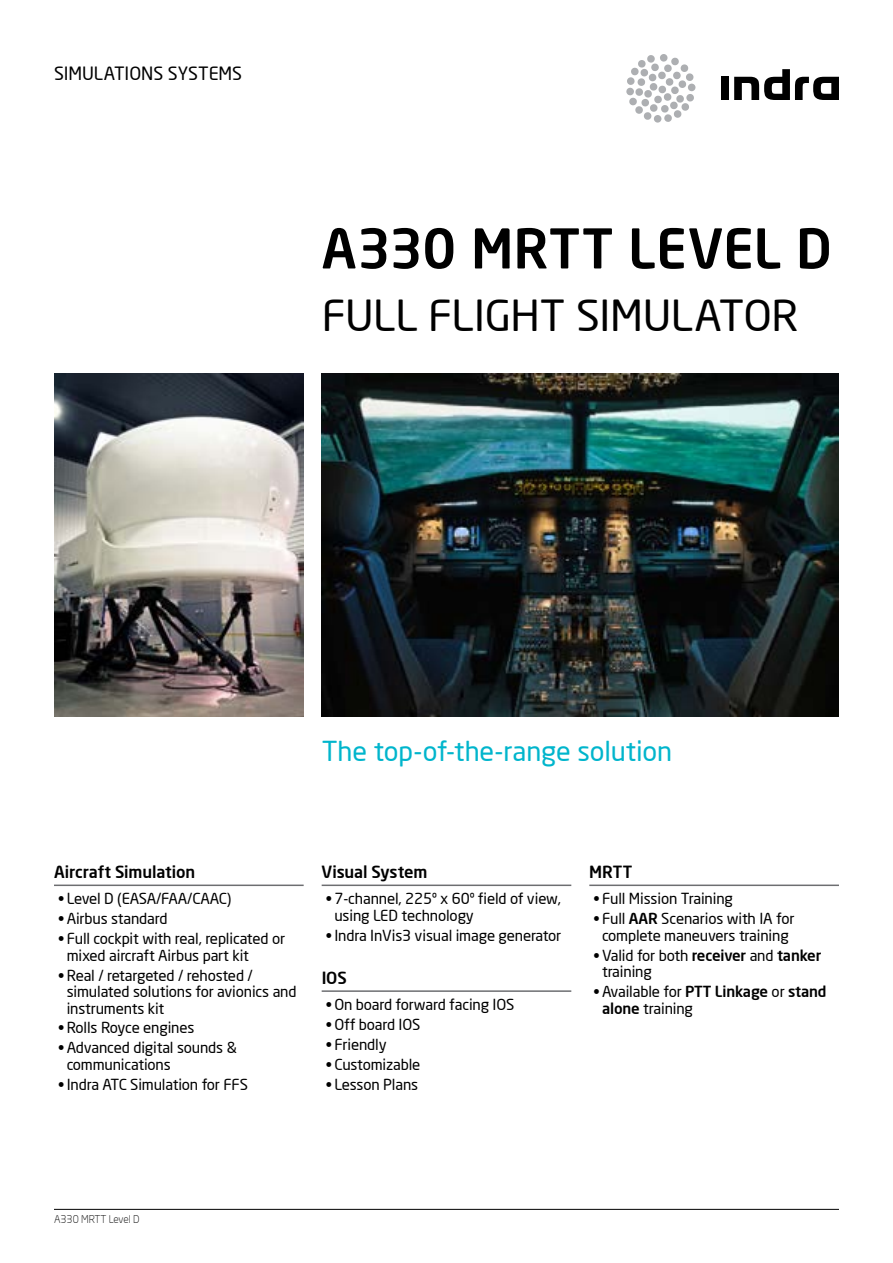
<style>
.page{position:relative;width:893px;height:1263px;background:#fff}
.page>*{position:absolute;margin:0;border:0;box-sizing:border-box;transform-origin:0 0}
.t1{font:500 54px "Neo Sans";color:#000}
.t2{font:42px "Neo Sans";letter-spacing:-.01em;color:#000}
.t3{font:27px "Neo Sans";letter-spacing:-.005em;color:#00b5cc}
.t4{font:18px "Neo Sans";letter-spacing:-.005em;color:#000}
.t5{font:500 16.5px "Neo Sans";letter-spacing:-.005em;color:#000}
.t6{font:15px/16.5px "Neo Sans";letter-spacing:-.01em;color:#000}
.t7{font:300 10.5px "Neo Sans";color:#000}
.s1{font-weight:500}
</style>
<div class="page">
<img style="left:322px;top:374px;width:517px;height:343px">
<hr style="left:54px;top:1209px;width:785px;height:1px;background:#000">
<hr style="left:54px;top:884px;width:250px;height:2px;background:#6d6e71">
<hr style="left:322px;top:884px;width:249px;height:2px;background:#6d6e71">
<hr style="left:589px;top:884px;width:250px;height:2px;background:#6d6e71">
<hr style="left:322px;top:990px;width:249px;height:2px;background:#6d6e71">
<svg style="left:629px;top:55px;width:65px;height:67px"></svg>
<div style="left:626px;top:87px;width:8px;height:9px;background:#adafb2;border-radius:50%"></div>
<div style="left:721px;top:77px;width:7px;height:23px;background:#000"></div>
<svg style="left:734px;top:69px;width:105px;height:31px"></svg>
<img style="left:54px;top:374px;width:250px;height:343px">
<p class="t4" style="left:54px;top:62px;width:190px">SIMULATIONS SYSTEMS</p>
<h1 class="t1" style="left:322px;top:214px;width:512px">A330 MRTT LEVEL D</h1>
<h2 class="t2" style="left:322px;top:290px;width:478px">FULL FLIGHT SIMULATOR</h2>
<h3 class="t3" style="left:322px;top:734px;width:352px">The top-of-the-range solution</h3>
<p class="t5" style="left:54px;top:861px;width:143px">Aircraft Simulation</p>
<p class="t5" style="left:322px;top:861px;width:107px">Visual System</p>
<p class="t5" style="left:589px;top:861px;width:45px">MRTT</p>
<p class="t6" style="left:58px;top:890px;width:175px">• Level D (EASA/FAA/CAAC)</p>
<p class="t6" style="left:58px;top:910px;width:111px">• Airbus standard</p>
<p class="t6" style="left:67px;top:930px;width:220px;text-indent:-9px">• Full cockpit with real, replicated or mixed aircraft Airbus part kit</p>
<p class="t6" style="left:67px;top:966px;width:231px;text-indent:-9px">• Real / retargeted / rehosted / simulated solutions for avionics and instruments kit</p>
<p class="t6" style="left:58px;top:1019px;width:138px">• Rolls Royce engines</p>
<p class="t6" style="left:67px;top:1039px;width:172px;text-indent:-9px">• Advanced digital sounds &amp; communications</p>
<p class="t6" style="left:58px;top:1076px;width:191px">• Indra ATC Simulation for FFS</p>
<p class="t6" style="left:334px;top:890px;width:228px;text-indent:-9px">• 7-channel, 225º x 60º field of view, using LED technology</p>
<p class="t6" style="left:326px;top:927px;width:237px">• Indra InVis3 visual image generator</p>
<p class="t5" style="left:322px;top:967px;width:27px">IOS</p>
<p class="t6" style="left:326px;top:996px;width:190px">• On board forward facing IOS</p>
<p class="t6" style="left:326px;top:1016px;width:96px">• Off board IOS</p>
<p class="t6" style="left:326px;top:1036px;width:62px">• Friendly</p>
<p class="t6" style="left:326px;top:1056px;width:96px">• Customizable</p>
<p class="t6" style="left:326px;top:1076px;width:94px">• Lesson Plans</p>
<p class="t6" style="left:594px;top:890px;width:141px">• Full Mission Training</p>
<p class="t6" style="left:594px;top:910px;width:202px;text-align:center">• Full <span class="s1">AAR</span> Scenarios with IA for complete maneuvers training</p>
<p class="t6" style="left:602px;top:946px;width:221px;text-indent:-9px">• Valid for both <span class="s1">receiver</span> and <span class="s1">tanker </span>training</p>
<p class="t6" style="left:602px;top:983px;width:226px;text-indent:-9px">• Available for <span class="s1">PTT Linkage</span> or <span class="s1">stand alone</span> training</p>
<p class="t7" style="left:54px;top:1213px;width:87px">A330 MRTT Level D</p>
</div>
